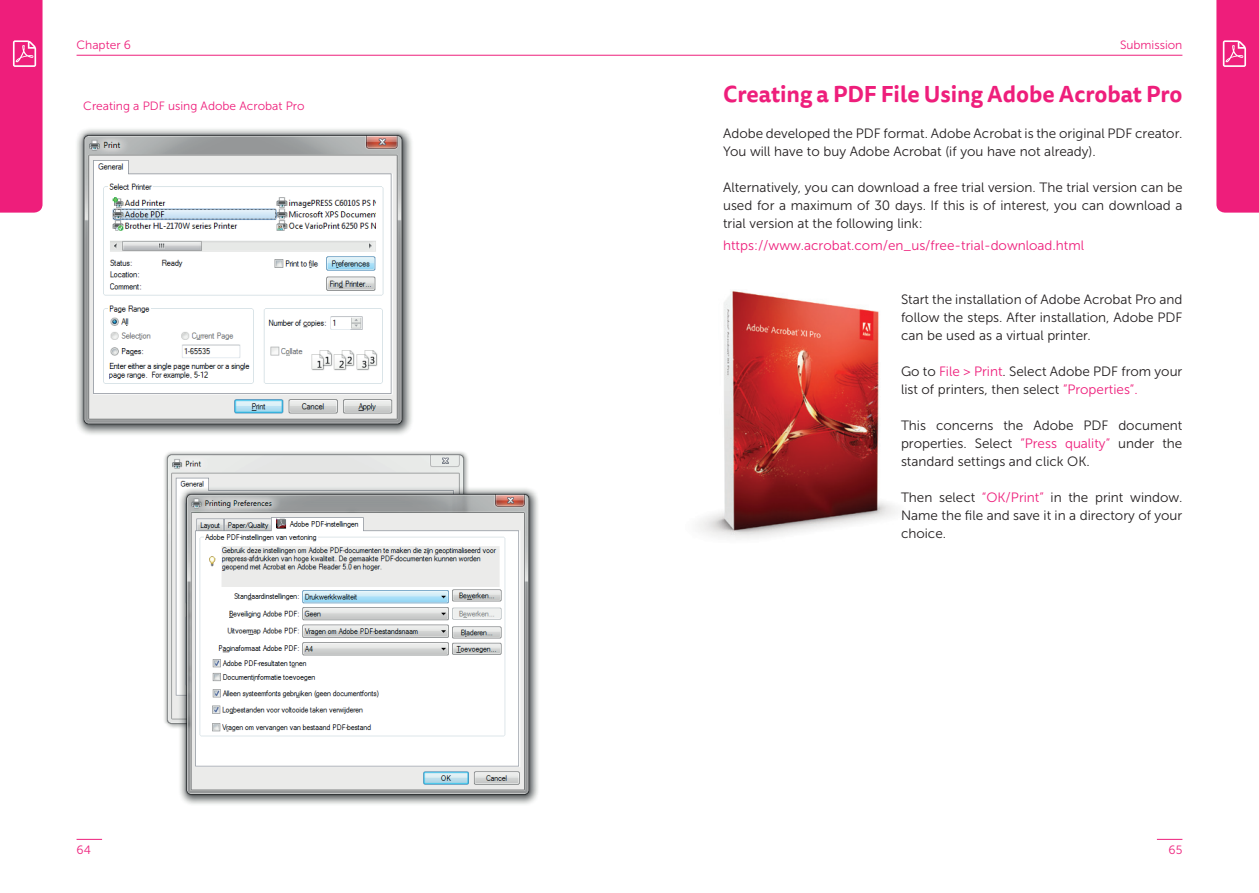
<style>
.page{position:relative;width:1259px;height:893px;background:#fff}
.page>*{position:absolute;margin:0;border:0;box-sizing:border-box;transform-origin:0 0}
.t1{font:700 22.5px "Tisa Sans Pro";color:#ee1e7b}
.t2{font:13.5px/18px "Museo Sans 300";color:#231f20;text-align:justify}
.t3{font:13.5px "Museo Sans 300";color:#ee1e7b}
.t4{font:12px "Museo Sans 300";color:#ee1e7b}
.s1{color:#ee1e7b}
</style>
<div class="page">
<div style="left:0;top:0;width:43px;height:213px;background:#ee1e7b"></div>
<div style="left:1216px;top:0;width:43px;height:213px;background:#ee1e7b"></div>
<hr style="left:77px;top:55px;width:1105px;height:1px;background:#ee1e7b">
<svg style="left:77px;top:839px;width:25px;height:1px"></svg>
<svg style="left:1157px;top:839px;width:25px;height:1px"></svg>
<img style="left:698px;top:291px;width:198px;height:247px">
<img style="left:164px;top:451px;width:374px;height:353px">
<img style="left:77px;top:129px;width:335px;height:306px">
<p class="t4" style="left:77px;top:39px;width:56px">Chapter 6</p>
<p class="t4" style="left:1120px;top:39px;width:64px">Submission</p>
<p class="t4" style="left:83px;top:99px;width:223px">Creating a PDF using Adobe Acrobat Pro</p>
<h1 class="t1" style="left:723px;top:77px;width:461px">Creating a PDF File Using Adobe Acrobat Pro</h1>
<p class="t2" style="left:723px;top:124px;width:461px">Adobe developed the PDF format. Adobe Acrobat is the original PDF creator.<br>You will have to buy Adobe Acrobat (if you have not already).</p>
<p class="t2" style="left:723px;top:178px;width:461px">Alternatively, you can download a free trial version. The trial version can be used for a maximum of 30 days. If this is of interest, you can download a trial version at the following link:</p>
<p class="t3" style="left:723px;top:238px;width:362px">https://www.acrobat.com/en_us/free-trial-download.html</p>
<p class="t2" style="left:901px;top:291px;width:283px">Start the installation of Adobe Acrobat Pro and follow the steps. After installation, Adobe PDF can be used as a virtual printer.</p>
<p class="t2" style="left:901px;top:363px;width:283px">Go to <span class="s1">File &gt; Print</span>. Select Adobe PDF from your list of printers, then select <span class="s1">”Properties”.</span></p>
<p class="t2" style="left:901px;top:417px;width:283px">This concerns the Adobe PDF document properties. Select <span class="s1">”Press quality”</span> under the standard settings and click OK.</p>
<p class="t2" style="left:901px;top:489px;width:283px">Then select <span class="s1">“OK/Print”</span> in the print window.<br>Name the file and save it in a directory of your choice.</p>
<p class="t4" style="left:77px;top:843px;width:16px">64</p>
<p class="t4" style="left:1168px;top:843px;width:15px">65</p>
</div>
